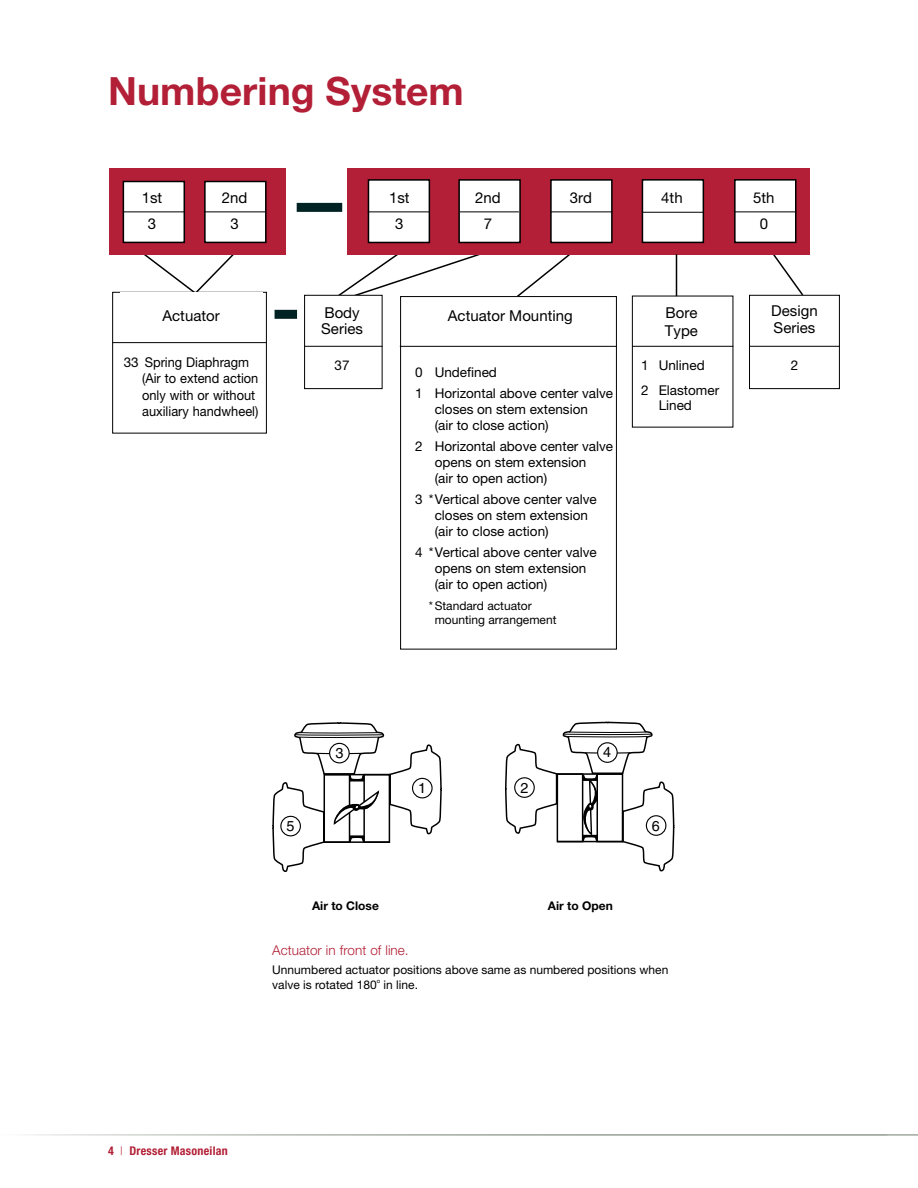
<style>
.page{position:relative;width:918px;height:1188px;background:#fff}
.page>*{position:absolute;margin:0;border:0;box-sizing:border-box;transform-origin:0 0}
.t1{font:700 39px "Helvetica Neue LT Std";letter-spacing:.005em;color:#b21f36}
.t2{font:15px/25.5px "Helvetica Neue LT Std";color:#000;text-align:center}
.t3{font:14.4px "Helvetica";color:#000}
.t4{font:13.5px/16.2px "Helvetica Neue LT Std";color:#000}
.t5{font:300 13.5px "Helvetica Neue LT Std";color:#b21f36}
.t6{font:12px/14.4px "Helvetica Neue LT Std";color:#000}
.t7{font:700 condensed 12px "Helvetica Neue LT Std";letter-spacing:.02em;color:#b21f36}
.t8{font:700 12px "Helvetica Neue LT Std";color:#000}
.t9{font:6px "Helvetica Neue LT Std";color:#000}
.s1{font-weight:300}
</style>
<div class="page">
<svg style="left:514px;top:254px;width:58px;height:42px"></svg>
<div style="left:400px;top:296px;width:217px;height:354px;border:1px solid #000"></div>
<hr style="left:0;top:1134px;width:887px;height:2px;background:#a6aea4">
<svg style="left:121px;top:254px;width:127px;height:38px"></svg>
<svg style="left:764px;top:254px;width:41px;height:41px"></svg>
<div style="left:749px;top:295px;width:91px;height:94px;border:1px solid #000"></div>
<div style="left:112px;top:292px;width:155px;height:142px;border:1px solid #000"></div>
<svg style="left:334px;top:246px;width:149px;height:53px"></svg>
<div style="left:348px;top:168px;width:462px;height:86px;background:#b21f36"></div>
<div style="left:110px;top:168px;width:176px;height:86px;background:#b21f36"></div>
<div style="left:205px;top:182px;width:61px;height:60px;background:#fff"></div>
<div style="left:204px;top:181px;width:63px;height:62px;border:2px solid #000"></div>
<div style="left:123px;top:182px;width:61px;height:60px;background:#fff"></div>
<div style="left:123px;top:181px;width:62px;height:62px;border:2px solid #000"></div>
<div style="left:297px;top:203px;width:45px;height:9px;background:#002223"></div>
<hr style="left:123px;top:212px;width:61px;height:1px;background:#000">
<hr style="left:204px;top:212px;width:62px;height:1px;background:#000">
<div style="left:735px;top:180px;width:61px;height:62px;background:#fff"></div>
<div style="left:734px;top:179px;width:62px;height:64px;border:2px solid #000"></div>
<hr style="left:734px;top:212px;width:62px;height:1px;background:#000">
<div style="left:642px;top:180px;width:61px;height:62px;background:#fff"></div>
<div style="left:642px;top:179px;width:62px;height:64px;border:2px solid #000"></div>
<hr style="left:642px;top:212px;width:62px;height:1px;background:#000">
<div style="left:551px;top:180px;width:61px;height:62px;background:#fff"></div>
<div style="left:550px;top:179px;width:63px;height:64px;border:2px solid #000"></div>
<hr style="left:550px;top:212px;width:62px;height:1px;background:#000">
<div style="left:459px;top:180px;width:61px;height:62px;background:#fff"></div>
<div style="left:458px;top:179px;width:63px;height:64px;border:2px solid #000"></div>
<hr style="left:460px;top:212px;width:59px;height:1px;background:#000">
<div style="left:368px;top:180px;width:61px;height:62px;background:#fff"></div>
<div style="left:368px;top:179px;width:62px;height:64px;border:2px solid #000"></div>
<hr style="left:368px;top:212px;width:62px;height:1px;background:#000">
<hr style="left:112px;top:342px;width:155px;height:1px;background:#000">
<div style="left:120px;top:293px;width:142px;height:45px;background:#fff"></div>
<div style="left:305px;top:295px;width:77px;height:94px;background:#fff"></div>
<div style="left:304px;top:295px;width:78px;height:94px;border:1px solid #000"></div>
<hr style="left:305px;top:346px;width:77px;height:1px;background:#000">
<hr style="left:749px;top:346px;width:91px;height:1px;background:#000">
<hr style="left:632px;top:346px;width:101px;height:1px;background:#000">
<div style="left:275px;top:310px;width:22px;height:9px;background:#002223"></div>
<hr style="left:400px;top:346px;width:217px;height:1px;background:#000">
<hr style="left:676px;top:254px;width:1px;height:42px;background:#000">
<svg style="left:505px;top:722px;width:169px;height:149px"></svg>
<svg style="left:272px;top:722px;width:170px;height:150px"></svg>
<h1 class="t1" style="left:108px;top:67px;width:357px">Numbering System</h1>
<p class="t2" style="left:142px;top:185px;width:22px">1st<br>3</p>
<p class="t2" style="left:222px;top:185px;width:27px">2nd<br>3</p>
<p class="t2" style="left:753px;top:185px;width:23px">5th<br>0</p>
<p class="t2" style="left:475px;top:185px;width:27px">2nd</p>
<p class="t2" style="left:570px;top:185px;width:24px">3rd</p>
<p class="t2" style="left:661px;top:185px;width:23px">4th</p>
<p class="t2" style="left:484px;top:210px;width:10px">7</p>
<p class="t2" style="left:389px;top:185px;width:22px">1st<br>3</p>
<p class="t2" style="left:771px;top:302px;width:48px;line-height:16.5px;text-align:left">Design<br>Series</p>
<p class="t2" style="left:163px;top:303px;width:59px">Actuator</p>
<p class="t2" style="left:321px;top:304px;width:43px;line-height:16.5px;text-align:left">Body<br>Series</p>
<p class="t4" style="left:335px;top:357px;width:17px">37</p>
<p class="t4" style="left:791px;top:357px;width:9px">2</p>
<p class="t2" style="left:665px;top:303px;width:35px;line-height:18px;text-align:left">Bore<br>Type</p>
<p class="t2" style="left:448px;top:302px;width:126px">Actuator Mounting</p>
<p class="t4" style="left:142px;top:353px;width:118px;text-indent:-18px">33 Spring Diaphragm (Air to extend action only with or without auxiliary handwheel)</p>
<p class="t4" style="left:641px;top:352px;width:80px;line-height:25.2px">1 Unlined<br>2 Elastomer</p>
<p class="t4" style="left:415px;top:362px;width:199px;line-height:20.7px">0 Undefined<br>1 Horizontal above center valve</p>
<p class="t4" style="left:435px;top:401px;width:155px">closes on stem extension (air to close action)</p>
<p class="t4" style="left:435px;top:438px;width:180px;text-indent:-19px">2 Horizontal above center valve opens on stem extension<br>(air to open action)</p>
<p class="t4" style="left:435px;top:491px;width:163px;text-indent:-19px">3 *Vertical above center valve closes on stem extension (air to close action)</p>
<p class="t4" style="left:435px;top:544px;width:163px;text-indent:-19px">4 *Vertical above center valve opens on stem extension (air to open action)</p>
<p class="t6" style="left:435px;top:598px;width:123px;text-indent:-6px">*Standard actuator mounting arrangement</p>
<p class="t4" style="left:659px;top:397px;width:35px">Lined</p>
<p class="t3" style="left:287px;top:818px;width:10px">5</p>
<p class="t3" style="left:335px;top:745px;width:10px">3</p>
<p class="t3" style="left:418px;top:780px;width:10px">1</p>
<p class="t3" style="left:520px;top:779px;width:10px">2</p>
<p class="t3" style="left:603px;top:744px;width:10px">4</p>
<p class="t3" style="left:652px;top:817px;width:10px">6</p>
<p class="t8" style="left:312px;top:899px;width:68px">Air to Close</p>
<p class="t8" style="left:548px;top:899px;width:66px">Air to Open</p>
<p class="t5" style="left:272px;top:942px;width:138px">Actuator in front of line.</p>
<p class="t6" style="left:272px;top:962px;width:398px;line-height:15px">Unnumbered actuator positions above same as numbered positions when valve is rotated 180</p>
<p class="t9" style="left:377px;top:977px;width:5px">o</p>
<p class="t6" style="left:384px;top:978px;width:36px">in line.</p>
<p class="t7" style="left:108px;top:1143px;width:121px">4 <span class="s1">|</span> Dresser Masoneilan</p>
</div>
